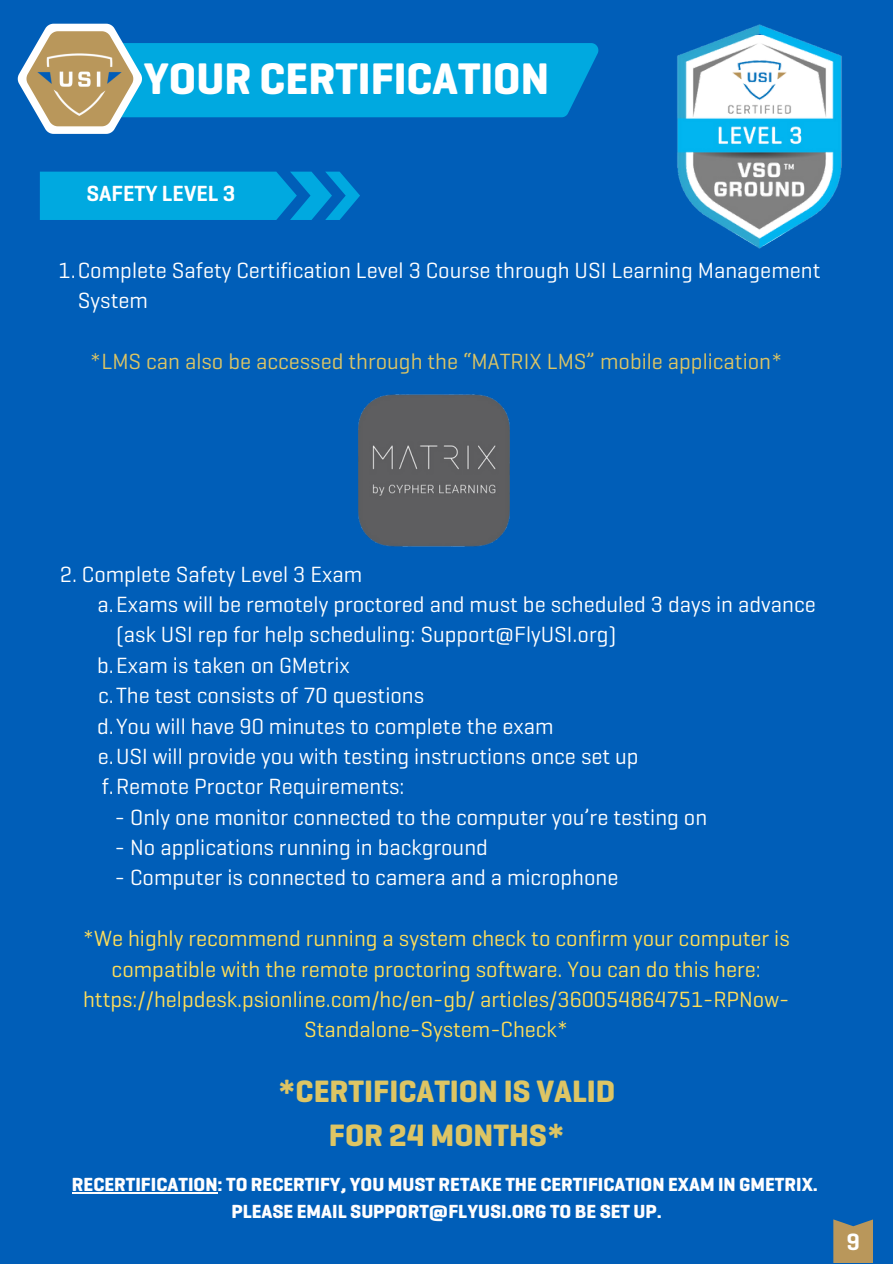
<style>
.page{position:relative;width:893px;height:1264px;background:#fff}
.page>*{position:absolute;margin:0;border:0;box-sizing:border-box;transform-origin:0 0}
.t1{font:700 45px "Geogrotesque";color:#fff}
.t2{font:700 31.5px/43.5px "Geogrotesque";color:#ddc564;text-align:center}
.t3{font:600 24px "Geogrotesque";color:#fff}
.t4{font:22.35px/30.3px "Geogrotesque";color:#fff}
.t5{font:22.35px/30.3px "Geogrotesque";color:#ffde59;text-align:center}
.t6{font:22.35px "Geogrotesque";color:#ddc564}
.t7{font:600 22.35px "Geogrotesque";color:#fff}
.t8{font:700 19.35px/27px "Geogrotesque";color:#fffefe;text-align:center}
</style>
<div class="page">
<div style="left:0;top:0;width:892px;height:1263px;background:#005eb8"></div>
<svg style="left:40px;top:172px;width:320px;height:48px;background:#00a0db"></svg>
<svg style="left:18px;top:24px;width:580px;height:109px"></svg>
<img style="left:24px;top:48px;width:110px;height:73px">
<svg style="left:833px;top:1219px;width:40px;height:44px;background:#a79163"></svg>
<img style="left:677px;top:24px;width:165px;height:225px">
<hr style="left:72px;top:1192px;width:145px;height:1px;background:#fffefe">
<img style="left:358px;top:394px;width:152px;height:153px">
<h1 class="t1" style="left:144px;top:50px;width:407px">YOUR CERTIFICATION</h1>
<p class="t7" style="left:86px;top:180px;width:150px">SAFETY LEVEL 3</p>
<p class="t4" style="left:78px;top:254px;width:744px;text-indent:-19px">1.Complete Safety Certification Level 3 Course through USI Learning Management<br>System</p>
<p class="t6" style="left:90px;top:347px;width:694px">*LMS can also be accessed through the “MATRIX LMS” mobile application*</p>
<p class="t4" style="left:60px;top:558px;width:304px">2. Complete Safety Level 3 Exam</p>
<p class="t4" style="left:98px;top:588px;width:719px">a.Exams will be remotely proctored and must be scheduled 3 days in advance</p>
<p class="t4" style="left:116px;top:619px;width:502px">(ask USI rep for help scheduling: Support@FlyUSI.org)</p>
<p class="t4" style="left:97px;top:649px;width:254px">b.Exam is taken on GMetrix</p>
<p class="t4" style="left:98px;top:680px;width:327px">c.The test consists of 70 questions</p>
<p class="t4" style="left:97px;top:710px;width:458px">d.You will have 90 minutes to complete the exam</p>
<p class="t4" style="left:98px;top:740px;width:542px">e.USI will provide you with testing instructions once set up</p>
<p class="t4" style="left:102px;top:771px;width:304px">f.Remote Proctor Requirements:</p>
<p class="t4" style="left:115px;top:801px;width:593px">- Only one monitor connected to the computer you’re testing on</p>
<p class="t4" style="left:115px;top:831px;width:374px">- No applications running in background</p>
<p class="t4" style="left:115px;top:862px;width:505px">- Computer is connected to camera and a microphone</p>
<p class="t5" style="left:83px;top:923px;width:708px">*We highly recommend running a system check to confirm your computer is compatible with the remote proctoring software. You can do this here: https://helpdesk.psionline.com/hc/en-gb/ articles/360054864751-RPNow-Standalone-System-Check*</p>
<h2 class="t2" style="left:278px;top:1069px;width:339px">*CERTIFICATION IS VALID<br>FOR 24 MONTHS*</h2>
<p class="t8" style="left:72px;top:1171px;width:747px">RECERTIFICATION: TO RECERTIFY, YOU MUST RETAKE THE CERTIFICATION EXAM IN GMETRIX.<br>PLEASE EMAIL SUPPORT@FLYUSI.ORG TO BE SET UP.</p>
<p class="t3" style="left:846px;top:1226px;width:15px">9</p>
</div>
